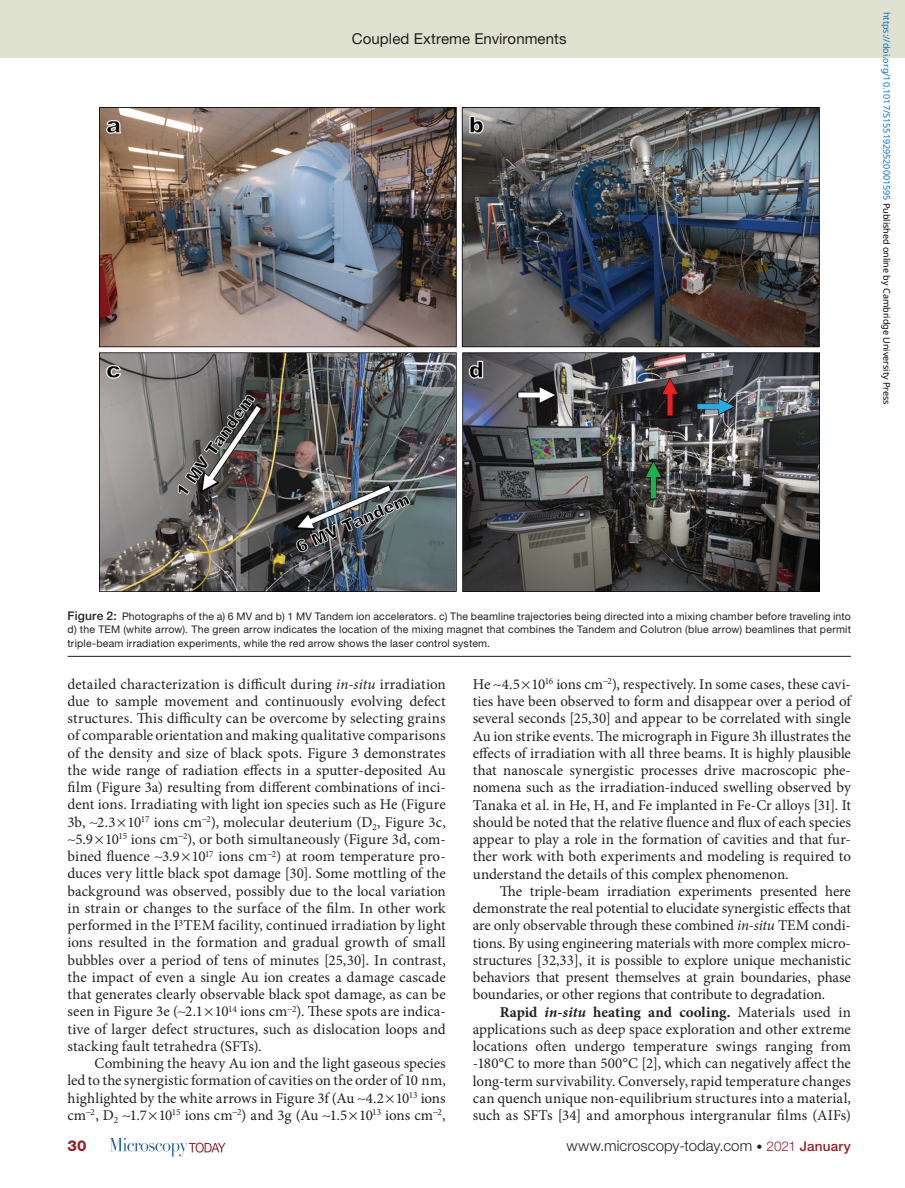
<style>
.page{position:relative;width:905px;height:1188px;background:#fff}
.page>*{position:absolute;margin:0;border:0;box-sizing:border-box;transform-origin:0 0}
.t1{font:15px/17.2px "Minion Pro";color:#231f20;text-align:justify}
.t2{font:300 15px "Helvetica Neue LT Std";letter-spacing:.005em;color:#231f20}
.t3{font:15px "Helvetica Neue LT Std";letter-spacing:.005em;color:#231f20}
.t4{font:800 15px "Helvetica Neue LT Std";color:#98212a}
.t5{font:10.5px/13.5px "Helvetica Neue LT Std";letter-spacing:.015em;color:#231f20;text-align:justify}
.t6{font:9px "Noto Sans";color:#0172cf}
.s1{color:#000}
.s2{font-weight:500;font-size:12px}
.s3{font-style:italic}
.s4{font-weight:700}
.s5{font-weight:700;font-style:italic}
.s6{font-size:12px}
.s7{font-size:13.5px;color:#98212a}
.s8{font-weight:500;font-size:13.5px;color:#98212a}
</style>
<div class="page">
<div style="left:0;top:0;width:904px;height:58px;background:#e0e2d1"></div>
<svg style="left:109px;top:1138px;width:116px;height:18px"></svg>
<hr style="left:68px;top:656px;width:782px;height:1px;background:#231f20">
<img style="left:99px;top:108px;width:720px;height:483px">
<p class="t3" style="left:352px;top:30px;width:216px">Coupled Extreme Environments</p>
<p class="t6" style="left:893px;top:12px;width:394px;rotate:90deg">https://doi.org/10.1017/S1551929520001595 <span class="s1">Published online by Cambridge University Press</span></p>
<p class="t5" style="left:67px;top:609px;width:785px"><span class="s2">Figure 2:</span> Photographs of the a) 6 MV and b) 1 MV Tandem ion accelerators. c) The beamline trajectories being directed into a mixing chamber before traveling into d) the TEM (white arrow). The green arrow indicates the location of the mixing magnet that combines the Tandem and Colutron (blue arrow) beamlines that permit triple-beam irradiation experiments, while the red arrow shows the laser control system.</p>
<p class="t1" style="left:67px;top:675px;width:380px">detailed characterization is difficult during <span class="s3">in-situ</span> irradiation due to sample movement and continuously evolving defect structures. This difficulty can be overcome by selecting grains of comparable orientation and making qualitative comparisons of the density and size of black spots. Figure 3 demonstrates the wide range of radiation effects in a sputter-deposited Au film (Figure 3a) resulting from different combinations of inci&shy;dent ions. Irradiating with light ion species such as He (Figure 3b, ∼2.3 10<sup>17</sup> ions cm−<sup>2</sup>), molecular deuterium (D<sub>2</sub>, Figure 3c, ∼5.9 10<sup>15</sup> ions cm−<sup>2</sup>), or both simultaneously (Figure 3d, com&shy;bined fluence ∼3.9 10<sup>17</sup> ions cm−<sup>2</sup>) at room temperature pro&shy;duces very little black spot damage [30]. Some mottling of the background was observed, possibly due to the local variation in strain or changes to the surface of the film. In other work performed in the I<sup>3</sup>TEM facility, continued irradiation by light ions resulted in the formation and gradual growth of small bubbles over a period of tens of minutes [25,30]. In contrast, the impact of even a single Au ion creates a damage cascade that generates clearly observable black spot damage, as can be seen in Figure 3e (∼2.1 10<sup>14</sup> ions cm−<sup>2</sup>). These spots are indica&shy;tive of larger defect structures, such as dislocation loops and stacking fault tetrahedra (SFTs).</p>
<p class="t1" style="left:68px;top:1055px;width:380px;text-indent:27px">Combining the heavy Au ion and the light gaseous species led to the synergistic formation of cavities on the order of 10 nm, highlighted by the white arrows in Figure 3f (Au ∼4.2 10<sup>13</sup> ions cm−<sup>2</sup>, D<sub>2</sub> ∼1.7 10<sup>15</sup> ions cm−<sup>2</sup>) and 3g (Au ∼1.5 10<sup>13</sup> ions cm−<sup>2</sup>,</p>
<p class="t1" style="left:472px;top:676px;width:380px">He ∼4.5 10<sup>16</sup> ions cm−<sup>2</sup>), respectively. In some cases, these cavi&shy;ties have been observed to form and disappear over a period of several seconds [25,30] and appear to be correlated with single Au ion strike events. The micrograph in Figure 3h illustrates the effects of irradiation with all three beams. It is highly plausible that nanoscale synergistic processes drive macroscopic phe&shy;nomena such as the irradiation-induced swelling observed by Tanaka et al. in He, H, and Fe implanted in Fe-Cr alloys [31]. It should be noted that the relative fluence and flux of each species appear to play a role in the formation of cavities and that fur&shy;ther work with both experiments and modeling is required to understand the details of this complex phenomenon.</p>
<p class="t1" style="left:473px;top:883px;width:380px;text-indent:27px">The triple-beam irradiation experiments presented here demonstrate the real potential to elucidate synergistic effects that are only observable through these combined <span class="s3">in-situ</span> TEM condi&shy;tions. By using engineering materials with more complex micro&shy;structures [32,33], it is possible to explore unique mechanistic behaviors that present themselves at grain boundaries, phase boundaries, or other regions that contribute to degradation.</p>
<p class="t1" style="left:473px;top:1003px;width:380px;text-indent:27px"><span class="s4">Rapid</span> <span class="s5">in-situ</span> <span class="s4">heating and cooling.</span> Materials used in applications such as deep space exploration and other extreme locations often undergo temperature swings ranging from -180°C to more than 500°C [2], which can negatively affect the long-term survivability. Conversely, rapid temperature changes can quench unique non-equilibrium structures into a material, such as SFTs [34] and amorphous intergranular films (AIFs)</p>
<p class="t4" style="left:68px;top:1137px;width:21px">30</p>
<p class="t2" style="left:566px;top:1137px;width:286px">www.microscopy-today.com <span class="s6">•</span> <span class="s7">2021</span> <span class="s8">January</span></p>
</div>
